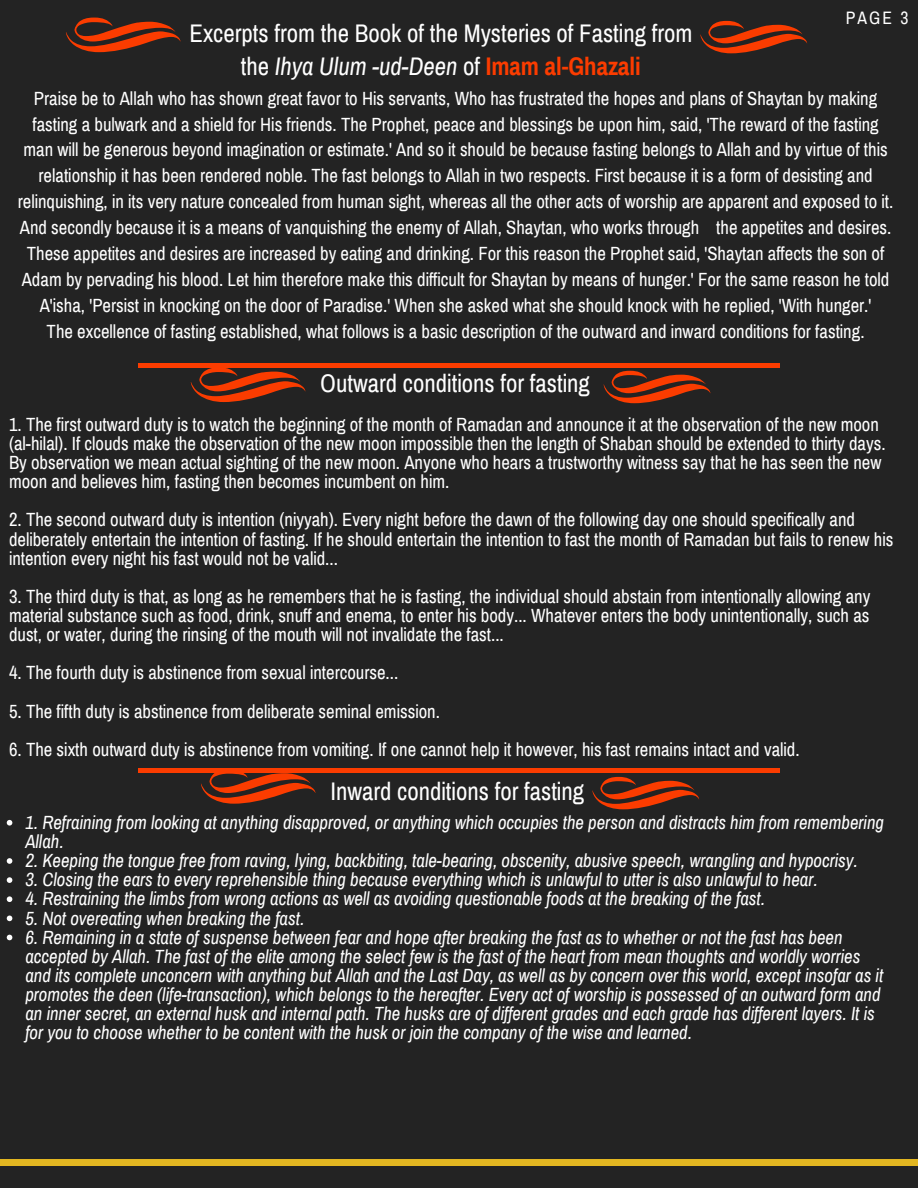
<style>
.page{position:relative;width:918px;height:1188px;background:#232323}
.page>*{position:absolute;margin:0;border:0;box-sizing:border-box;transform-origin:0 0}
.t1{font:24.9px/33.8px "Archivo Narrow";color:#fff;text-align:center}
.t2{font:18.75px/25.8px "Archivo Narrow";color:#fff}
.t3{font:italic 18.75px/19.2px "Archivo Narrow";color:#fff}
.t4{font:17.55px "Archivo Narrow";color:#fff}
.s1{font-style:italic}
.s2{font-weight:700;color:#fb3c00}
</style>
<div class="page">
<div style="left:0;top:1159px;width:918px;height:7px;background:#e2b621"></div>
<div style="left:138px;top:363px;width:642px;height:5px;background:#fb3c00"></div>
<div style="left:138px;top:768px;width:642px;height:5px;background:#fb3c00"></div>
<svg style="left:66px;top:18px;width:114px;height:34px"></svg>
<svg style="left:700px;top:21px;width:107px;height:32px"></svg>
<svg style="left:191px;top:368px;width:114px;height:34px"></svg>
<svg style="left:604px;top:371px;width:106px;height:32px"></svg>
<svg style="left:7px;top:820px;width:5px;height:6px"></svg>
<svg style="left:7px;top:858px;width:5px;height:6px"></svg>
<svg style="left:7px;top:877px;width:5px;height:6px"></svg>
<svg style="left:7px;top:896px;width:5px;height:6px"></svg>
<svg style="left:7px;top:916px;width:5px;height:5px"></svg>
<svg style="left:7px;top:935px;width:5px;height:5px"></svg>
<svg style="left:592px;top:777px;width:107px;height:32px"></svg>
<svg style="left:201px;top:773px;width:114px;height:31px"></svg>
<p class="t4" style="left:846px;top:8px;width:64px">PAGE 3</p>
<h1 class="t1" style="left:189px;top:16px;width:505px">Excerpts from the Book of the Mysteries of Fasting from the <span class="s1">Ihya Ulum -ud-Deen</span> of <span class="s2">Imam al-Ghazali</span></h1>
<p class="t2" style="left:18px;top:85px;width:877px;text-align:center">Praise be to Allah who has shown great favor to His servants, Who has frustrated the hopes and plans of Shaytan by making fasting a bulwark and a shield for His friends. The Prophet, peace and blessings be upon him, said, 'The reward of the fasting man will be generous beyond imagination or estimate.' And so it should be because fasting belongs to Allah and by virtue of this relationship it has been rendered noble. The fast belongs to Allah in two respects. First because it is a form of desisting and relinquishing, in its very nature concealed from human sight, whereas all the other acts of worship are apparent and exposed to it.<br>And secondly because it is a means of vanquishing the enemy of Allah, Shaytan, who works through the appetites and desires.<br>These appetites and desires are increased by eating and drinking. For this reason the Prophet said, 'Shaytan affects the son of Adam by pervading his blood. Let him therefore make this difficult for Shaytan by means of hunger.' For the same reason he told A'isha, 'Persist in knocking on the door of Paradise.' When she asked what she should knock with he replied, 'With hunger.'<br>The excellence of fasting established, what follows is a basic description of the outward and inward conditions for fasting.</p>
<h1 class="t1" style="left:320px;top:366px;width:271px">Outward conditions for fasting</h1>
<p class="t2" style="left:9px;top:415px;width:878px;line-height:19.2px">1. The first outward duty is to watch the beginning of the month of Ramadan and announce it at the observation of the new moon (al-hilal). If clouds make the observation of the new moon impossible then the length of Shaban should be extended to thirty days.<br>By observation we mean actual sighting of the new moon. Anyone who hears a trustworthy witness say that he has seen the new moon and believes him, fasting then becomes incumbent on him.</p>
<p class="t2" style="left:9px;top:511px;width:886px;line-height:19.2px">2. The second outward duty is intention (niyyah). Every night before the dawn of the following day one should specifically and deliberately entertain the intention of fasting. If he should entertain the intention to fast the month of Ramadan but fails to renew his intention every night his fast would not be valid...</p>
<p class="t2" style="left:9px;top:587px;width:863px;line-height:19.2px;text-align:justify">3. The third duty is that, as long as he remembers that he is fasting, the individual should abstain from intentionally allowing any material substance such as food, drink, snuff and enema, to enter his body... Whatever enters the body unintentionally, such as dust, or water, during the rinsing of the mouth will not invalidate the fast...</p>
<p class="t2" style="left:9px;top:660px;width:391px">4. The fourth duty is abstinence from sexual intercourse...</p>
<p class="t2" style="left:9px;top:699px;width:433px">5. The fifth duty is abstinence from deliberate seminal emission.</p>
<p class="t2" style="left:9px;top:737px;width:792px">6. The sixth outward duty is abstinence from vomiting. If one cannot help it however, his fast remains intact and valid.</p>
<h1 class="t1" style="left:330px;top:775px;width:255px">Inward conditions for fasting</h1>
<p class="t3" style="left:25px;top:813px;width:860px">1. Refraining from looking at anything disapproved, or anything which occupies the person and distracts him from remembering<br>Allah.</p>
<p class="t3" style="left:25px;top:851px;width:834px">2. Keeping the tongue free from raving, lying, backbiting, tale-bearing, obscenity, abusive speech, wrangling and hypocrisy.</p>
<p class="t3" style="left:25px;top:870px;width:794px">3. Closing the ears to every reprehensible thing because everything which is unlawful to utter is also unlawful to hear.</p>
<p class="t3" style="left:25px;top:890px;width:741px">4. Restraining the limbs from wrong actions as well as avoiding questionable foods at the breaking of the fast.</p>
<p class="t3" style="left:25px;top:909px;width:280px">5. Not overeating when breaking the fast.</p>
<p class="t3" style="left:25px;top:928px;width:859px">6. Remaining in a state of suspense between fear and hope after breaking the fast as to whether or not the fast has been accepted by Allah. The fast of the elite among the select few is the fast of the heart from mean thoughts and worldly worries and its complete unconcern with anything but Allah and the Last Day, as well as by concern over this world, except insofar as it promotes the deen (life-transaction), which belongs to the hereafter. Every act of worship is possessed of an outward form and an inner secret, an external husk and internal path. The husks are of different grades and each grade has different layers. It is for you to choose whether to be content with the husk or join the company of the wise and learned.</p>
</div>
